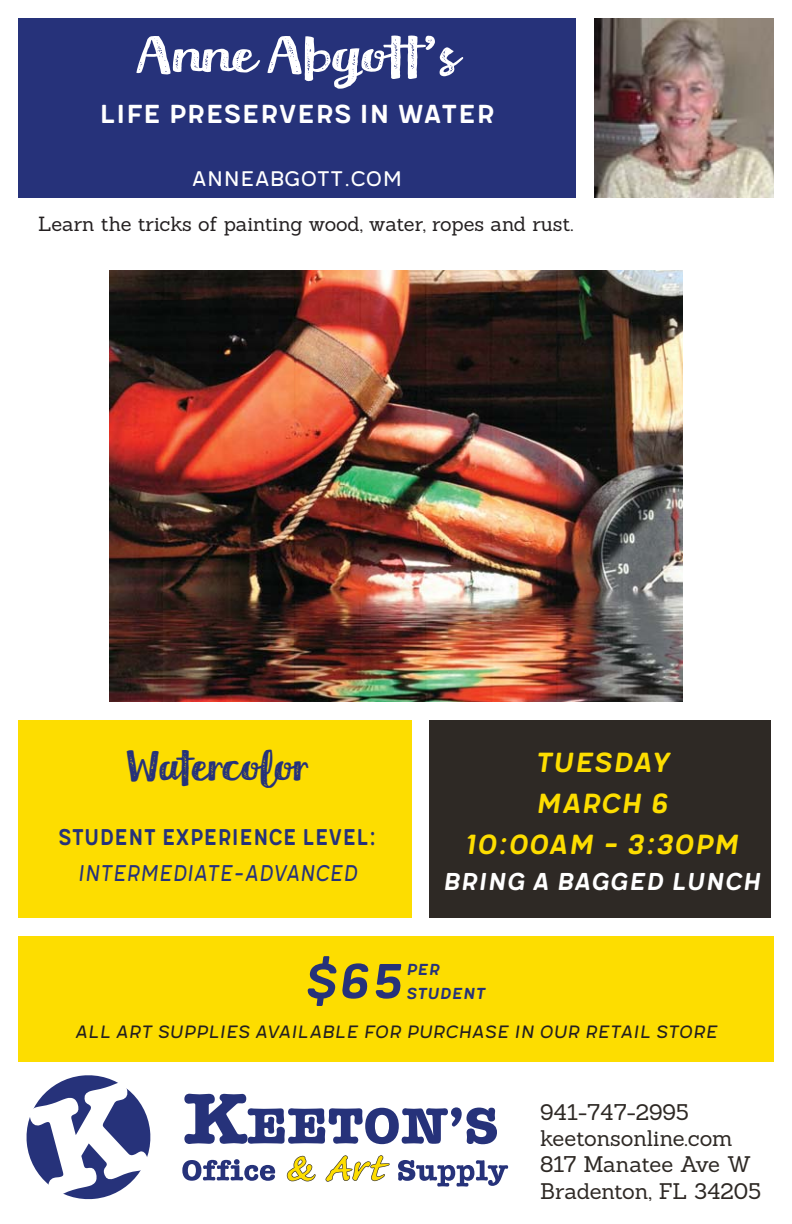
<style>
.page{position:relative;width:792px;height:1224px;background:#fff}
.page>*{position:absolute;margin:0;border:0;box-sizing:border-box;transform-origin:0 0}
.t1{font:60px "Meltow Brush Rust";color:#fff}
.t2{font:italic 60px "Meltow San 200";color:#26327a}
.t3{font:50px "Meltow Brush Rust";color:#26327a;scale:.86 1}
.t4{font:italic 34px/40.8px "Meltow San 200";color:#fddd00;text-align:center}
.t5{font:32px "Meltow San 200";color:#fff}
.t6{font:italic 30px "Meltow San 200";color:#fff}
.t7{font:28px "Meltow San 200";color:#26327a;scale:.86 1}
.t8{font:italic 28px "Meltow San 100";color:#26327a;scale:.86 1}
.t9{font:26px "Meltow San 100";color:#fff}
.t10{font:22px/26.4px "Sanchez";color:#2e2925}
.t11{font:italic 22px "Meltow San 100";color:#231f20}
.t12{font:20px "Sanchez";letter-spacing:-.005em;color:#231f20}
.t13{font:italic 19.6px/23.6px "Meltow San 200";color:#26327a}
</style>
<div class="page">
<div style="left:18px;top:18px;width:558px;height:180px;background:#26327a"></div>
<div style="left:18px;top:936px;width:756px;height:126px;background:#fddd00"></div>
<div style="left:18px;top:720px;width:393px;height:198px;background:#fddd00"></div>
<div style="left:429px;top:720px;width:342px;height:198px;background:#2e2925"></div>
<svg style="left:26px;top:1075px;width:125px;height:125px"></svg>
<svg style="left:184px;top:1094px;width:313px;height:50px"></svg>
<svg style="left:182px;top:1159px;width:93px;height:22px"></svg>
<svg style="left:287px;top:1156px;width:29px;height:25px"></svg>
<svg style="left:326px;top:1155px;width:64px;height:27px"></svg>
<svg style="left:398px;top:1160px;width:110px;height:27px"></svg>
<img style="left:594px;top:18px;width:180px;height:180px">
<img style="left:110px;top:270px;width:572px;height:432px">
<h1 class="t1" style="left:134px;top:16px;width:327px">Anne Abgott’s</h1>
<h3 class="t5" style="left:99px;top:93px;width:397px">life preservers in water</h3>
<p class="t9" style="left:192px;top:162px;width:212px">anneabgott.com</p>
<p class="t12" style="left:38px;top:217px;width:537px">Learn the tricks of painting wood, water, ropes and rust.</p>
<h2 class="t3" style="left:126px;top:733px;width:214px">Watercolor</h2>
<p class="t7" style="left:58px;top:819px;width:372px">Student experience level:</p>
<p class="t8" style="left:78px;top:855px;width:327px">intermediate-advanced</p>
<h3 class="t4" style="left:464px;top:740px;width:276px">Tuesday<br>march 6<br>10:00am - 3:30PM</h3>
<h3 class="t6" style="left:442px;top:862px;width:320px">bring a bagged lunch</h3>
<h1 class="t2" style="left:303px;top:942px;width:101px">$65</h1>
<p class="t13" style="left:406px;top:957px;width:81px">per student</p>
<p class="t11" style="left:75px;top:1018px;width:644px">all art supplies available for purchase in our retail store</p>
<p class="t10" style="left:540px;top:1101px;width:223px">941-747-2995 keetonsonline.com<br>817 Manatee Ave W<br>Bradenton, FL 34205</p>
</div>
